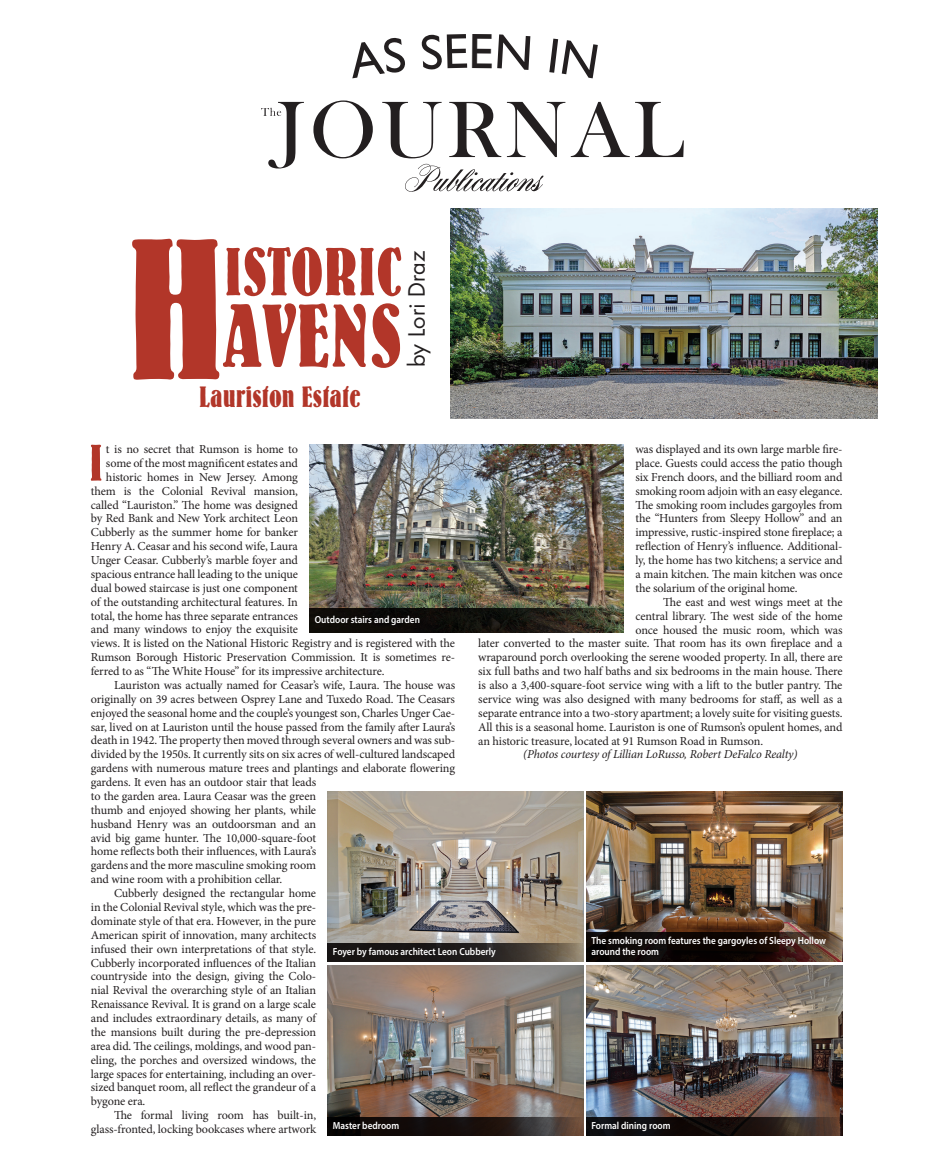
<style>
.page{position:relative;width:945px;height:1161px;background:#fff}
.page>*{position:absolute;margin:0;border:0;box-sizing:border-box;transform-origin:0 0}
.t1{font:199.05px "Bernhard Bold Condensed BT";color:#b23629}
.t2{font:88.8px "Bernhard Bold Condensed BT";color:#b23629}
.t3{font:67.35px "Bernhard Bold Condensed BT";color:#b23629}
.t4{font:51.15px "Bernhard Bold Condensed BT";color:#b23629}
.t5{font:29.1px "Bernhard Bold Condensed BT";color:#b23629}
.t6{font:21.9px "Futura";color:#231f20}
.t7{font:12.15px "Minion Pro";letter-spacing:-.015em;color:#231f20}
.t8{font:italic 12.15px "Minion Pro";letter-spacing:-.015em;color:#231f20}
.t9{font:600 10.35px/11.6px "Myriad Pro";color:#fff;scale:.9 1}
</style>
<div class="page">
<svg style="left:261px;top:100px;width:423px;height:92px"></svg>
<img style="left:450px;top:209px;width:427px;height:210px">
<img style="left:328px;top:792px;width:255px;height:151px">
<img style="left:310px;top:444px;width:314px;height:164px">
<img style="left:586px;top:791px;width:257px;height:170px">
<img style="left:328px;top:966px;width:255px;height:151px">
<img style="left:586px;top:965px;width:257px;height:171px">
<svg style="left:310px;top:608px;width:314px;height:25px;background:#1a1811"></svg>
<svg style="left:328px;top:943px;width:255px;height:18px;background:#2f2925"></svg>
<svg style="left:586px;top:932px;width:256px;height:29px;background:#20130e"></svg>
<svg style="left:328px;top:1117px;width:255px;height:19px;background:#221916"></svg>
<svg style="left:586px;top:1117px;width:256px;height:19px;background:#1f1614"></svg>
<p class="t1" style="left:126px;top:189px;width:102px">H</p>
<p class="t3" style="left:224px;top:231px;width:179px">ISTORIC</p>
<p class="t6" style="left:402px;top:367px;width:118px;rotate:-90deg">by Lori Draz</p>
<p class="t2" style="left:223px;top:282px;width:181px">AVENS</p>
<p class="t5" style="left:199px;top:379px;width:163px">Lauriston Estate</p>
<p class="t4" style="left:89px;top:432px;width:16px">I</p>
<p class="t7" style="left:106px;top:441px;width:194px">t is no secret that Rumson is home to</p>
<p class="t7" style="left:635px;top:441px;width:209px">was displayed and its own large marble fire-</p>
<p class="t7" style="left:635px;top:455px;width:209px">place. Guests could access the patio though</p>
<p class="t7" style="left:635px;top:469px;width:209px">six French doors, and the billiard room and</p>
<p class="t7" style="left:635px;top:483px;width:209px">smoking room adjoin with an easy elegance.</p>
<p class="t7" style="left:635px;top:497px;width:209px">The smoking room includes gargoyles from</p>
<p class="t7" style="left:635px;top:510px;width:209px">the “Hunters from Sleepy Hollow” and an</p>
<p class="t7" style="left:635px;top:524px;width:209px">impressive, rustic-inspired stone fireplace; a</p>
<p class="t7" style="left:635px;top:538px;width:209px">reflection of Henry’s influence. Additional-</p>
<p class="t7" style="left:635px;top:552px;width:209px">ly, the home has two kitchens; a service and</p>
<p class="t7" style="left:635px;top:566px;width:209px">a main kitchen. The main kitchen was once</p>
<p class="t7" style="left:635px;top:580px;width:164px">the solarium of the original home.</p>
<p class="t7" style="left:663px;top:594px;width:181px">The east and west wings meet at the</p>
<p class="t7" style="left:635px;top:608px;width:209px">central library. The west side of the home</p>
<p class="t7" style="left:635px;top:622px;width:209px">once housed the music room, which was</p>
<p class="t7" style="left:478px;top:635px;width:366px">later converted to the master suite. That room has its own fireplace and a</p>
<p class="t7" style="left:478px;top:649px;width:366px">wraparound porch overlooking the serene wooded property. In all, there are</p>
<p class="t7" style="left:478px;top:663px;width:366px">six full baths and two half baths and six bedrooms in the main house. There</p>
<p class="t7" style="left:478px;top:677px;width:366px">is also a 3,400-square-foot service wing with a lift to the butler pantry. The</p>
<p class="t7" style="left:478px;top:691px;width:366px">service wing was also designed with many bedrooms for staff, as well as a</p>
<p class="t7" style="left:478px;top:705px;width:366px">separate entrance into a two-story apartment; a lovely suite for visiting guests.</p>
<p class="t7" style="left:478px;top:719px;width:366px">All this is a seasonal home. Lauriston is one of Rumson’s opulent homes, and</p>
<p class="t7" style="left:478px;top:733px;width:286px">an historic treasure, located at 91 Rumson Road in Rumson.</p>
<p class="t8" style="left:523px;top:746px;width:276px">(Photos courtesy of Lillian LoRusso, Robert DeFalco Realty)</p>
<p class="t7" style="left:106px;top:455px;width:194px">some of the most magnificent estates and</p>
<p class="t7" style="left:106px;top:469px;width:194px">historic homes in New Jersey. Among</p>
<p class="t7" style="left:91px;top:483px;width:209px">them is the Colonial Revival mansion,</p>
<p class="t7" style="left:91px;top:496px;width:209px">called “Lauriston.” The home was designed</p>
<p class="t7" style="left:91px;top:510px;width:209px">by Red Bank and New York architect Leon</p>
<p class="t7" style="left:91px;top:524px;width:209px">Cubberly as the summer home for banker</p>
<p class="t7" style="left:91px;top:538px;width:209px">Henry A. Ceasar and his second wife, Laura</p>
<p class="t7" style="left:91px;top:552px;width:209px">Unger Ceasar. Cubberly’s marble foyer and</p>
<p class="t7" style="left:91px;top:566px;width:209px">spacious entrance hall leading to the unique</p>
<p class="t7" style="left:91px;top:580px;width:209px">dual bowed staircase is just one component</p>
<p class="t7" style="left:91px;top:594px;width:209px">of the outstanding architectural features. In</p>
<p class="t7" style="left:91px;top:608px;width:209px">total, the home has three separate entrances</p>
<p class="t7" style="left:91px;top:621px;width:209px">and many windows to enjoy the exquisite</p>
<p class="t7" style="left:91px;top:635px;width:366px">views. It is listed on the National Historic Registry and is registered with the</p>
<p class="t7" style="left:91px;top:649px;width:366px">Rumson Borough Historic Preservation Commission. It is sometimes re-</p>
<p class="t7" style="left:91px;top:663px;width:295px">ferred to as “The White House” for its impressive architecture.</p>
<p class="t7" style="left:114px;top:677px;width:343px">Lauriston was actually named for Ceasar’s wife, Laura. The house was</p>
<p class="t7" style="left:91px;top:691px;width:366px">originally on 39 acres between Osprey Lane and Tuxedo Road. The Ceasars</p>
<p class="t7" style="left:91px;top:705px;width:366px">enjoyed the seasonal home and the couple’s youngest son, Charles Unger Cae-</p>
<p class="t7" style="left:91px;top:719px;width:366px">sar, lived on at Lauriston until the house passed from the family after Laura’s</p>
<p class="t7" style="left:91px;top:732px;width:366px">death in 1942. The property then moved through several owners and was sub-</p>
<p class="t7" style="left:91px;top:746px;width:366px">divided by the 1950s. It currently sits on six acres of well-cultured landscaped</p>
<p class="t7" style="left:91px;top:760px;width:366px">gardens with numerous mature trees and plantings and elaborate flowering</p>
<p class="t7" style="left:91px;top:774px;width:227px">gardens. It even has an outdoor stair that leads</p>
<p class="t7" style="left:91px;top:788px;width:227px">to the garden area. Laura Ceasar was the green</p>
<p class="t7" style="left:91px;top:802px;width:227px">thumb and enjoyed showing her plants, while</p>
<p class="t7" style="left:91px;top:816px;width:227px">husband Henry was an outdoorsman and an</p>
<p class="t7" style="left:91px;top:830px;width:227px">avid big game hunter. The 10,000-square-foot</p>
<p class="t7" style="left:91px;top:843px;width:227px">home reflects both their influences, with Laura’s</p>
<p class="t7" style="left:91px;top:857px;width:227px">gardens and the more masculine smoking room</p>
<p class="t7" style="left:91px;top:871px;width:193px">and wine room with a prohibition cellar.</p>
<p class="t7" style="left:114px;top:885px;width:204px">Cubberly designed the rectangular home</p>
<p class="t7" style="left:91px;top:899px;width:227px">in the Colonial Revival style, which was the pre-</p>
<p class="t7" style="left:91px;top:913px;width:227px">dominate style of that era. However, in the pure</p>
<p class="t7" style="left:91px;top:927px;width:227px">American spirit of innovation, many architects</p>
<p class="t7" style="left:91px;top:941px;width:227px">infused their own interpretations of that style.</p>
<p class="t7" style="left:91px;top:955px;width:227px">Cubberly incorporated influences of the Italian</p>
<p class="t7" style="left:91px;top:968px;width:227px">countryside into the design, giving the Colo-</p>
<p class="t7" style="left:91px;top:982px;width:227px">nial Revival the overarching style of an Italian</p>
<p class="t7" style="left:91px;top:996px;width:227px">Renaissance Revival. It is grand on a large scale</p>
<p class="t7" style="left:91px;top:1010px;width:227px">and includes extraordinary details, as many of</p>
<p class="t7" style="left:91px;top:1024px;width:227px">the mansions built during the pre-depression</p>
<p class="t7" style="left:91px;top:1038px;width:227px">area did. The ceilings, moldings, and wood pan-</p>
<p class="t7" style="left:91px;top:1052px;width:227px">eling, the porches and oversized windows, the</p>
<p class="t7" style="left:91px;top:1066px;width:227px">large spaces for entertaining, including an over-</p>
<p class="t7" style="left:91px;top:1079px;width:227px">sized banquet room, all reflect the grandeur of a</p>
<p class="t7" style="left:91px;top:1093px;width:56px">bygone era.</p>
<p class="t7" style="left:114px;top:1107px;width:204px">The formal living room has built-in,</p>
<p class="t7" style="left:91px;top:1121px;width:227px">glass-fronted, locking bookcases where artwork</p>
<p class="t9" style="left:315px;top:613px;width:118px">Outdoor stairs and garden</p>
<p class="t9" style="left:333px;top:946px;width:183px">Foyer by famous architect Leon Cubberly</p>
<p class="t9" style="left:591px;top:934px;width:262px">The smoking room features the gargoyles of Sleepy Hollow around the room</p>
<p class="t9" style="left:333px;top:1120px;width:75px">Master bedroom</p>
<p class="t9" style="left:591px;top:1120px;width:90px">Formal dining room</p>
</div>
